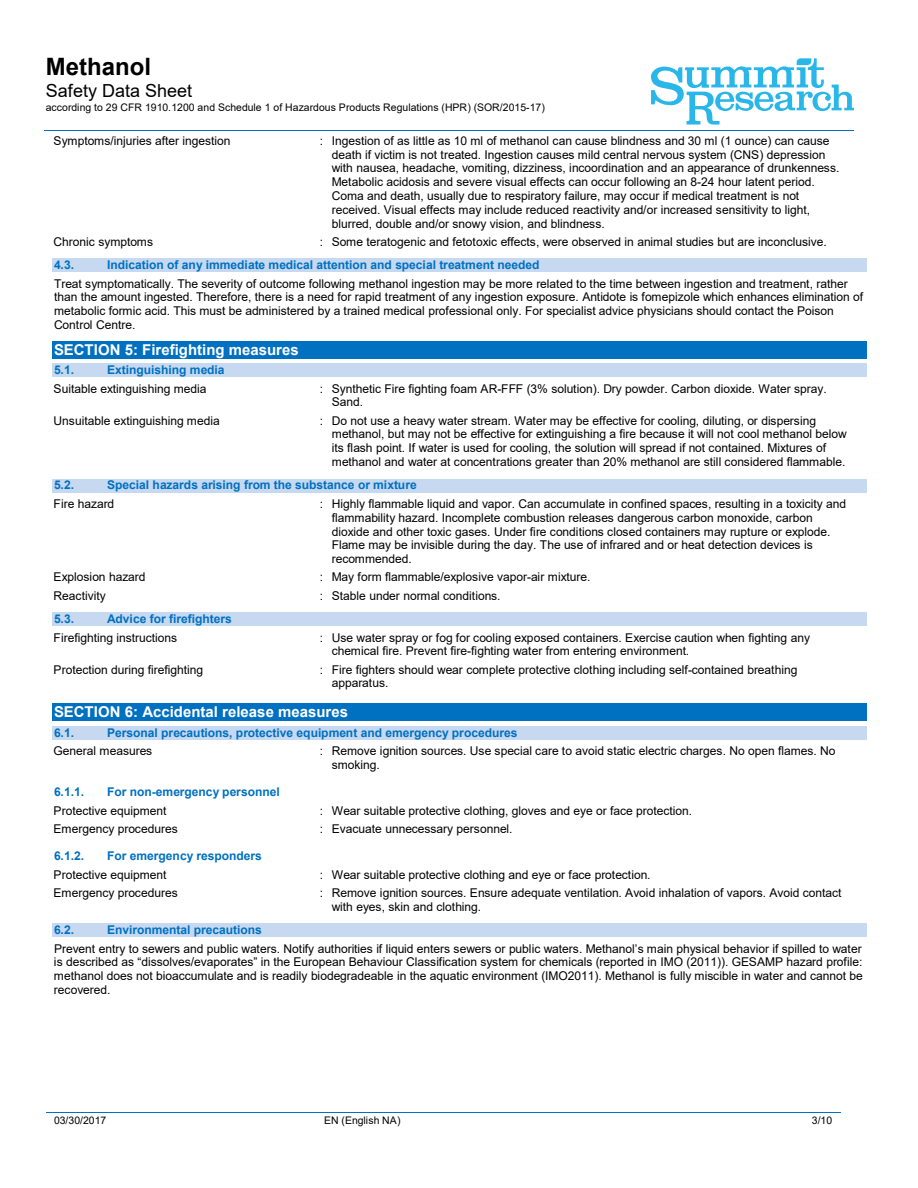
<style>
.page{position:relative;width:918px;height:1188px;background:#fff}
.page>*{position:absolute;margin:0;border:0;box-sizing:border-box;transform-origin:0 0}
.t1{font:700 24px "Arial";color:#000}
.t2{font:18px "Arial";letter-spacing:.005em;color:#000}
.t3{font:700 15px "Arial";color:#fff}
.t4{font:12px/13.8px "Arial";letter-spacing:-.005em;color:#000}
.t5{font:700 12px "Arial";color:#0070c0}
.t6{font:10.5px "Arial";color:#000}
</style>
<div class="page">
<hr style="left:45px;top:130px;width:596px;height:1px;background:#0070c0">
<hr style="left:641px;top:130px;width:213px;height:1px;background:#0070c0">
<hr style="left:46px;top:1113px;width:210px;height:1px;background:#0070c0">
<hr style="left:257px;top:1113px;width:212px;height:1px;background:#0070c0">
<hr style="left:469px;top:1113px;width:297px;height:1px;background:#0070c0">
<hr style="left:767px;top:1113px;width:74px;height:1px;background:#0070c0">
<div style="left:52px;top:258px;width:814px;height:14px;background:#c6d9f1"></div>
<div style="left:52px;top:341px;width:814px;height:17px;background:#0070c0"></div>
<div style="left:52px;top:363px;width:814px;height:14px;background:#c6d9f1"></div>
<div style="left:52px;top:479px;width:814px;height:13px;background:#c6d9f1"></div>
<div style="left:52px;top:612px;width:814px;height:14px;background:#c6d9f1"></div>
<div style="left:52px;top:704px;width:814px;height:17px;background:#0070c0"></div>
<div style="left:52px;top:726px;width:814px;height:14px;background:#c6d9f1"></div>
<div style="left:52px;top:923px;width:814px;height:14px;background:#c6d9f1"></div>
<svg style="left:651px;top:58px;width:203px;height:67px"></svg>
<h1 class="t1" style="left:46px;top:50px;width:107px">Methanol</h1>
<h2 class="t2" style="left:46px;top:79px;width:148px">Safety Data Sheet</h2>
<p class="t6" style="left:46px;top:100px;width:501px">according to 29 CFR 1910.1200 and Schedule 1 of Hazardous Products Regulations (HPR) (SOR/2015-17)</p>
<p class="t4" style="left:54px;top:134px;width:178px">Symptoms/injuries after ingestion</p>
<p class="t4" style="left:332px;top:134px;width:509px;text-indent:-12px">: Ingestion of as little as 10 ml of methanol can cause blindness and 30 ml (1 ounce) can cause death if victim is not treated. Ingestion causes mild central nervous system (CNS) depression with nausea, headache, vomiting, dizziness, incoordination and an appearance of drunkenness.<br>Metabolic acidosis and severe visual effects can occur following an 8-24 hour latent period.<br>Coma and death, usually due to respiratory failure, may occur if medical treatment is not received. Visual effects may include reduced reactivity and/or increased sensitivity to light, blurred, double and/or snowy vision, and blindness.</p>
<p class="t4" style="left:54px;top:235px;width:101px">Chronic symptoms</p>
<p class="t4" style="left:320px;top:235px;width:508px">: Some teratogenic and fetotoxic effects, were observed in animal studies but are inconclusive.</p>
<p class="t5" style="left:54px;top:257px;width:22px">4.3.</p>
<p class="t5" style="left:107px;top:257px;width:434px">Indication of any immediate medical attention and special treatment needed</p>
<p class="t4" style="left:54px;top:276px;width:811px">Treat symptomatically. The severity of outcome following methanol ingestion may be more related to the time between ingestion and treatment, rather than the amount ingested. Therefore, there is a need for rapid treatment of any ingestion exposure. Antidote is fomepizole which enhances elimination of metabolic formic acid. This must be administered by a trained medical professional only. For specialist advice physicians should contact the Poison Control Centre.</p>
<p class="t3" style="left:54px;top:339px;width:246px">SECTION 5: Firefighting measures</p>
<p class="t5" style="left:54px;top:362px;width:22px">5.1.</p>
<p class="t5" style="left:107px;top:362px;width:119px">Extinguishing media</p>
<p class="t4" style="left:54px;top:381px;width:155px">Suitable extinguishing media</p>
<p class="t4" style="left:332px;top:381px;width:497px;text-indent:-12px">: Synthetic Fire fighting foam AR-FFF (3% solution). Dry powder. Carbon dioxide. Water spray.<br>Sand.</p>
<p class="t4" style="left:54px;top:414px;width:168px">Unsuitable extinguishing media</p>
<p class="t4" style="left:332px;top:414px;width:517px;text-indent:-12px">: Do not use a heavy water stream. Water may be effective for cooling, diluting, or dispersing methanol, but may not be effective for extinguishing a fire because it will not cool methanol below its flash point. If water is used for cooling, the solution will spread if not contained. Mixtures of methanol and water at concentrations greater than 20% methanol are still considered flammable.</p>
<p class="t5" style="left:54px;top:477px;width:22px">5.2.</p>
<p class="t5" style="left:107px;top:477px;width:311px">Special hazards arising from the substance or mixture</p>
<p class="t4" style="left:54px;top:497px;width:62px">Fire hazard</p>
<p class="t4" style="left:332px;top:497px;width:516px;text-indent:-12px">: Highly flammable liquid and vapor. Can accumulate in confined spaces, resulting in a toxicity and flammability hazard. Incomplete combustion releases dangerous carbon monoxide, carbon dioxide and other toxic gases. Under fire conditions closed containers may rupture or explode.<br>Flame may be invisible during the day. The use of infrared and or heat detection devices is recommended.</p>
<p class="t4" style="left:54px;top:570px;width:94px">Explosion hazard</p>
<p class="t4" style="left:320px;top:570px;width:272px">: May form flammable/explosive vapor-air mixture.</p>
<p class="t4" style="left:54px;top:589px;width:54px">Reactivity</p>
<p class="t4" style="left:320px;top:589px;width:182px">: Stable under normal conditions.</p>
<p class="t5" style="left:54px;top:610px;width:22px">5.3.</p>
<p class="t5" style="left:107px;top:610px;width:126px">Advice for firefighters</p>
<p class="t4" style="left:54px;top:630px;width:125px">Firefighting instructions</p>
<p class="t4" style="left:332px;top:630px;width:480px;text-indent:-12px">: Use water spray or fog for cooling exposed containers. Exercise caution when fighting any chemical fire. Prevent fire-fighting water from entering environment.</p>
<p class="t4" style="left:54px;top:662px;width:151px">Protection during firefighting</p>
<p class="t4" style="left:332px;top:662px;width:467px;text-indent:-12px">: Fire fighters should wear complete protective clothing including self-contained breathing apparatus.</p>
<p class="t3" style="left:54px;top:701px;width:296px">SECTION 6: Accidental release measures</p>
<p class="t5" style="left:54px;top:724px;width:22px">6.1.</p>
<p class="t5" style="left:107px;top:724px;width:412px">Personal precautions, protective equipment and emergency procedures</p>
<p class="t4" style="left:54px;top:744px;width:100px">General measures</p>
<p class="t4" style="left:332px;top:744px;width:505px;text-indent:-12px">: Remove ignition sources. Use special care to avoid static electric charges. No open flames. No smoking.</p>
<p class="t5" style="left:54px;top:784px;width:32px">6.1.1.</p>
<p class="t5" style="left:107px;top:784px;width:174px">For non-emergency personnel</p>
<p class="t4" style="left:54px;top:804px;width:114px">Protective equipment</p>
<p class="t4" style="left:320px;top:804px;width:374px">: Wear suitable protective clothing, gloves and eye or face protection.</p>
<p class="t4" style="left:54px;top:822px;width:126px">Emergency procedures</p>
<p class="t4" style="left:320px;top:822px;width:194px">: Evacuate unnecessary personnel.</p>
<p class="t5" style="left:54px;top:848px;width:32px">6.1.2.</p>
<p class="t5" style="left:107px;top:848px;width:156px">For emergency responders</p>
<p class="t4" style="left:54px;top:868px;width:114px">Protective equipment</p>
<p class="t4" style="left:320px;top:868px;width:332px">: Wear suitable protective clothing and eye or face protection.</p>
<p class="t4" style="left:54px;top:886px;width:126px">Emergency procedures</p>
<p class="t4" style="left:332px;top:886px;width:511px;text-indent:-12px">: Remove ignition sources. Ensure adequate ventilation. Avoid inhalation of vapors. Avoid contact with eyes, skin and clothing.</p>
<p class="t5" style="left:54px;top:921px;width:22px">6.2.</p>
<p class="t5" style="left:107px;top:921px;width:156px">Environmental precautions</p>
<p class="t4" style="left:54px;top:941px;width:810px;text-align:justify">Prevent entry to sewers and public waters. Notify authorities if liquid enters sewers or public waters. Methanol’s main physical behavior if spilled to water is described as “dissolves/evaporates” in the European Behaviour Classification system for chemicals (reported in IMO (2011)). GESAMP hazard profile: methanol does not bioaccumulate and is readily biodegradeable in the aquatic environment (IMO2011). Methanol is fully miscible in water and cannot be recovered.</p>
<p class="t6" style="left:54px;top:1114px;width:54px">03/30/2017</p>
<p class="t6" style="left:324px;top:1114px;width:78px">EN (English NA)</p>
<p class="t6" style="left:812px;top:1114px;width:22px">3/10</p>
</div>
